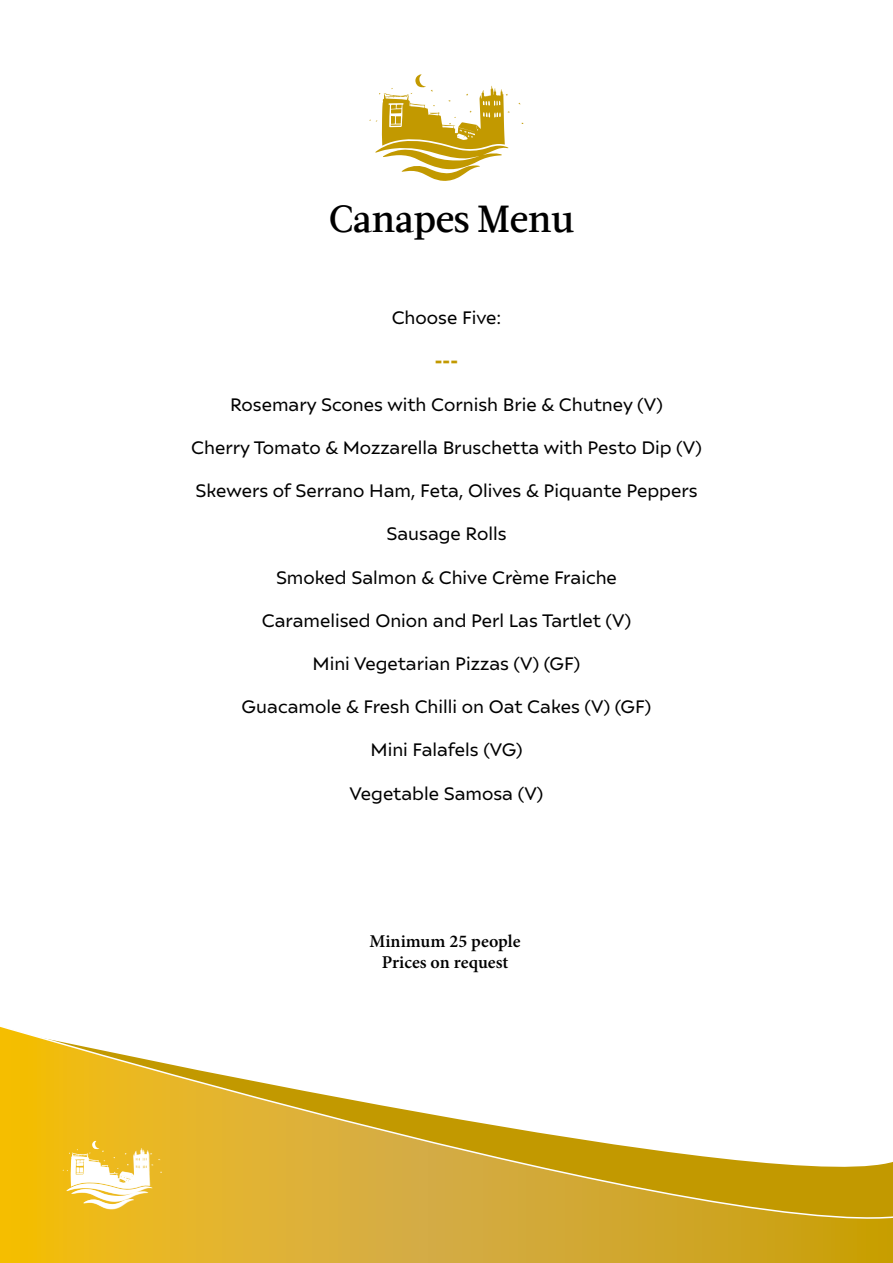
<style>
.page{position:relative;width:893px;height:1263px;background:#fff}
.page>*{position:absolute;margin:0;border:0;box-sizing:border-box;transform-origin:0 0}
.t1{font:500 37.5px "Acta W01";letter-spacing:-.01em;color:#000}
.t2{font:18px "Ariana Pro";color:#000}
.t3{font:600 18px/21.6px "Minion Pro";color:#000;text-align:center}
.t4{font:900 18px "Ariana Pro";color:#c29900}
</style>
<div class="page">
<svg style="left:369px;top:74px;width:141px;height:107px"></svg>
<svg style="left:0;top:1026px;width:893px;height:237px"></svg>
<svg style="left:63px;top:1141px;width:99px;height:68px"></svg>
<h1 class="t1" style="left:329px;top:198px;width:247px">Canapes Menu</h1>
<p class="t2" style="left:392px;top:306px;width:111px">Choose Five:</p>
<p class="t4" style="left:435px;top:348px;width:25px">---</p>
<p class="t2" style="left:230px;top:392px;width:434px">Rosemary Scones with Cornish Brie &amp; Chutney (V)</p>
<p class="t2" style="left:191px;top:435px;width:512px">Cherry Tomato &amp; Mozzarella Bruschetta with Pesto Dip (V)</p>
<p class="t2" style="left:196px;top:479px;width:503px">Skewers of Serrano Ham, Feta, Olives &amp; Piquante Peppers</p>
<p class="t2" style="left:386px;top:522px;width:122px">Sausage Rolls</p>
<p class="t2" style="left:276px;top:565px;width:342px">Smoked Salmon &amp; Chive Crème Fraiche</p>
<p class="t2" style="left:262px;top:608px;width:371px">Caramelised Onion and Perl Las Tartlet (V)</p>
<p class="t2" style="left:313px;top:651px;width:269px">Mini Vegetarian Pizzas (V) (GF)</p>
<p class="t2" style="left:242px;top:695px;width:411px">Guacamole &amp; Fresh Chilli on Oat Cakes (V) (GF)</p>
<p class="t2" style="left:370px;top:738px;width:153px">Mini Falafels (VG)</p>
<p class="t2" style="left:350px;top:781px;width:195px">Vegetable Samosa (V)</p>
<p class="t3" style="left:370px;top:930px;width:152px">Minimum 25 people<br>Prices on request</p>
</div>
